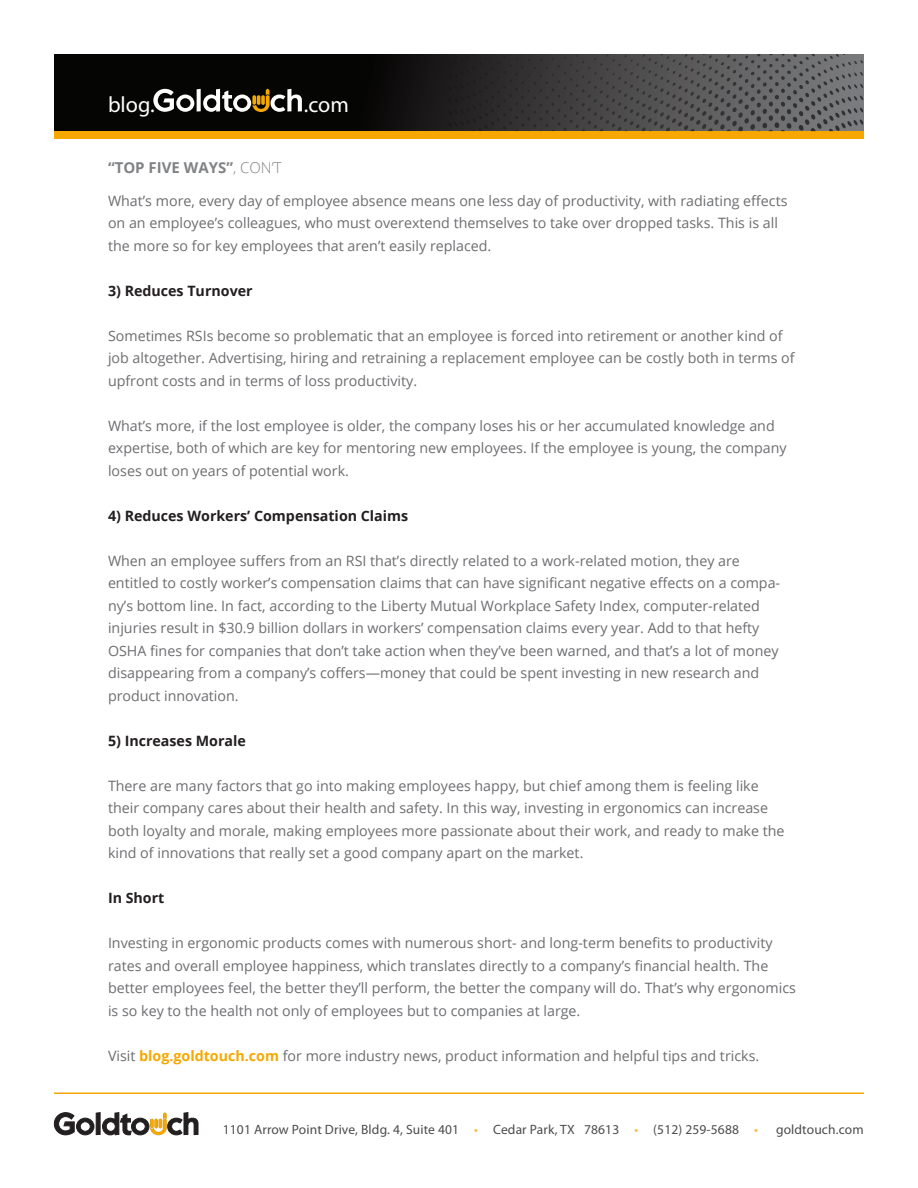
<style>
.page{position:relative;width:918px;height:1188px;background:#fff}
.page>*{position:absolute;margin:0;border:0;box-sizing:border-box;transform-origin:0 0}
.t1{font:22.2px "Myriad Pro";color:#fff}
.t2{font:700 15px "Open Sans";color:#808285}
.t3{font:14.25px/22.5px "Open Sans";color:#6c6d70}
.t4{font:700 14.25px "Open Sans";color:#231f20}
.t5{font:13.5px "Myriad Pro";letter-spacing:.01em;color:#4b4c4d}
.s1{font-weight:300}
.s2{font-weight:700;color:#f6a800}
.s3{color:#fbb438}
</style>
<div class="page">
<svg style="left:54px;top:54px;width:810px;height:78px;background:#0c0a07"></svg>
<div style="left:54px;top:132px;width:810px;height:7px;background:#f6a800"></div>
<svg style="left:153px;top:89px;width:149px;height:23px"></svg>
<svg style="left:54px;top:1113px;width:144px;height:22px"></svg>
<hr style="left:54px;top:1093px;width:810px;height:1px;background:#f6a800">
<svg style="left:448px;top:54px;width:415px;height:78px;background:#4e4c4b"></svg>
<p class="t1" style="left:108px;top:90px;width:48px">blog.</p>
<p class="t1" style="left:304px;top:90px;width:47px">.com</p>
<p class="t2" style="left:108px;top:157px;width:175px">“TOP FIVE WAYS”<span class="s1">, CON’T</span></p>
<p class="t3" style="left:108px;top:189px;width:681px">What’s more, every day of employee absence means one less day of productivity, with radiating effects on an employee’s colleagues, who must overextend themselves to take over dropped tasks. This is all the more so for key employees that aren’t easily replaced.</p>
<p class="t4" style="left:108px;top:281px;width:146px">3) Reduces Turnover</p>
<p class="t3" style="left:108px;top:324px;width:688px">Sometimes RSIs become so problematic that an employee is forced into retirement or another kind of job altogether. Advertising, hiring and retraining a replacement employee can be costly both in terms of upfront costs and in terms of loss productivity.</p>
<p class="t3" style="left:108px;top:414px;width:680px">What’s more, if the lost employee is older, the company loses his or her accumulated knowledge and expertise, both of which are key for mentoring new employees. If the employee is young, the company loses out on years of potential work.</p>
<p class="t4" style="left:108px;top:506px;width:302px">4) Reduces Workers’ Compensation Claims</p>
<p class="t3" style="left:108px;top:549px;width:633px">When an employee suffers from an RSI that’s directly related to a work-related motion, they are</p>
<p class="t3" style="left:108px;top:572px;width:674px">entitled to costly worker’s compensation claims that can have significant negative effects on a compa&shy;ny’s bottom line. In fact, according to the Liberty Mutual Workplace Safety Index, computer-related</p>
<p class="t3" style="left:108px;top:617px;width:672px">injuries result in $30.9 billion dollars in workers’ compensation claims every year. Add to that hefty OSHA fines for companies that don’t take action when they’ve been warned, and that’s a lot of money disappearing from a company’s coffers—money that could be spent investing in new research and product innovation.</p>
<p class="t4" style="left:108px;top:731px;width:139px">5) Increases Morale</p>
<p class="t3" style="left:108px;top:774px;width:652px">There are many factors that go into making employees happy, but chief among them is feeling like</p>
<p class="t3" style="left:108px;top:797px;width:678px">their company cares about their health and safety. In this way, investing in ergonomics can increase both loyalty and morale, making employees more passionate about their work, and ready to make the kind of innovations that really set a good company apart on the market.</p>
<p class="t4" style="left:108px;top:888px;width:58px">In Short</p>
<p class="t3" style="left:108px;top:932px;width:690px">Investing in ergonomic products comes with numerous short- and long-term benefits to productivity rates and overall employee happiness, which translates directly to a company’s financial health. The better employees feel, the better they’ll perform, the better the company will do. That’s why ergonomics is so key to the health not only of employees but to companies at large.</p>
<p class="t3" style="left:108px;top:1044px;width:653px">Visit <span class="s2">blog.goldtouch.com</span> for more industry news, product information and helpful tips and tricks.</p>
<p class="t5" style="left:223px;top:1121px;width:537px">1101 Arrow Point Drive, Bldg. 4, Suite 401 <span class="s3">•</span> Cedar Park, TX 78613 <span class="s3">•</span> (512) 259-5688 <span class="s3">•</span></p>
<p class="t5" style="left:776px;top:1121px;width:89px">goldtouch.com</p>
</div>
